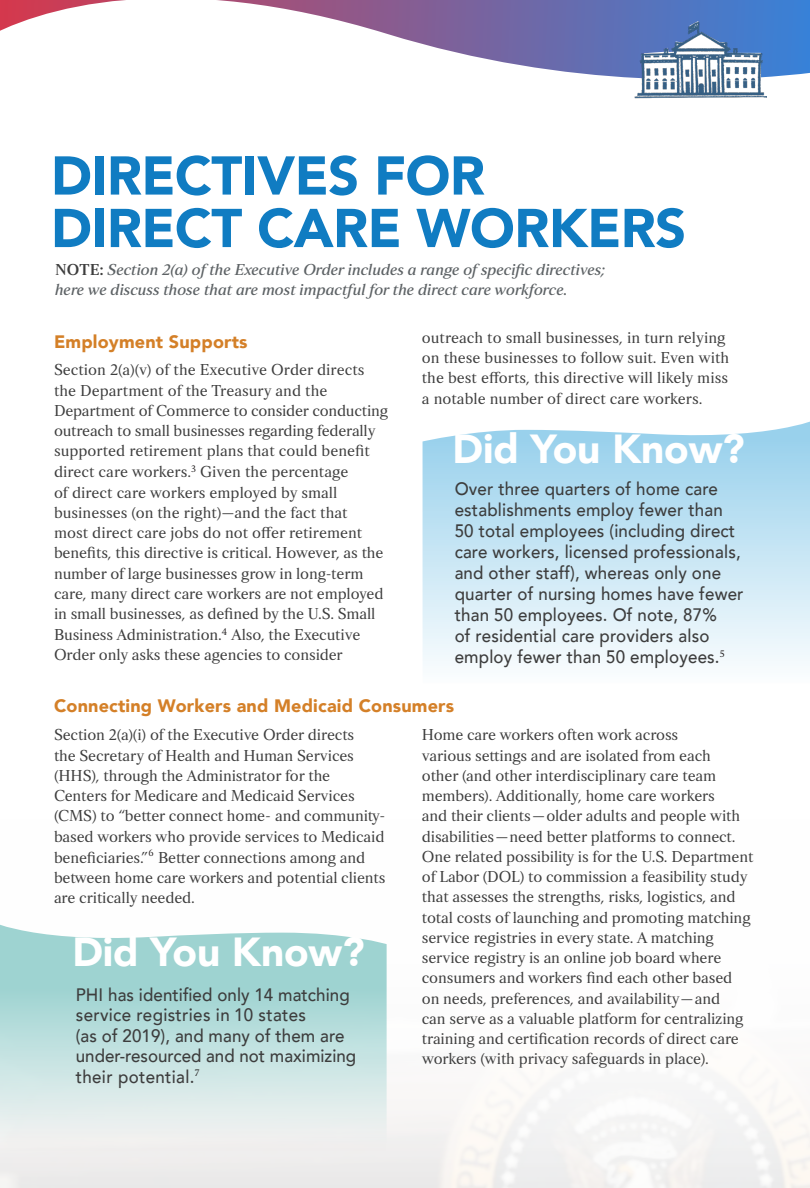
<style>
.page{position:relative;width:810px;height:1188px;background:#fff}
.page>*{position:absolute;margin:0;border:0;box-sizing:border-box;transform-origin:0 0}
.head_2{font:900 54px/52.5px "Avenir";letter-spacing:-.01em;color:#107cc2}
.head_2-2{font:900 40.5px "Avenir";letter-spacing:-.005em;color:#fff}
.quote_title{font:500 18px/21px "Avenir";letter-spacing:.01em;color:#3d3d3d;scale:.94 1}
.head_3{font:900 18px "Avenir";letter-spacing:.01em;color:#d48028}
.head_3-2{font:15.75px/20.4px "Strato Pro";letter-spacing:-.01em;color:#3d3d3d}
.body{font:15.75px/20.2px "Strato Pro Regular It";letter-spacing:-.01em;color:#5d6265}
.s1{font-family:"Strato Pro";font-weight:600;color:#3d3d3d}
</style>
<div class="page">
<svg style="left:0;top:0;width:810px;height:78px"></svg>
<img style="left:632px;top:20px;width:134px;height:79px">
<svg style="left:423px;top:421px;width:387px;height:243px;background:#c8e6f4"></svg>
<svg style="left:0;top:924px;width:387px;height:227px;background:#c3e1e0"></svg>
<p class="head_2" style="left:51px;top:148px;width:637px">DIRECTIVES FOR<br>DIRECT CARE WORKERS</p>
<p class="body" style="left:55px;top:259px;width:552px"><span class="s1">NOTE:</span> Section 2(a) of the Executive Order includes a range of specific directives; here we discuss those that are most impactful for the direct care workforce.</p>
<p class="head_3" style="left:54px;top:327px;width:195px">Employment Supports</p>
<p class="head_3-2" style="left:54px;top:359px;width:336px">Section 2(a)(v) of the Executive Order directs the Department of the Treasury and the Department of Commerce to consider conducting outreach to small businesses regarding federally supported retirement plans that could benefit direct care workers.<sup>3</sup> Given the percentage<br>of direct care workers employed by small businesses (on the right)—and the fact that<br>most direct care jobs do not offer retirement benefits, this directive is critical. However, as the number of large businesses grow in long-term care, many direct care workers are not employed in small businesses, as defined by the U.S. Small Business Administration.<sup>4</sup> Also, the Executive Order only asks these agencies to consider</p>
<p class="head_3-2" style="left:422px;top:327px;width:309px">outreach to small businesses, in turn relying on these businesses to follow suit. Even with the best efforts, this directive will likely miss a notable number of direct care workers.</p>
<p class="head_2-2" style="left:453px;top:414px;width:294px">Did You Know?</p>
<p class="quote_title" style="left:455px;top:477px;width:309px">Over three quarters of home care establishments employ fewer than 50 total employees (including direct care workers, licensed professionals, and other staff), whereas only one quarter of nursing homes have fewer than 50 employees. Of note, 87%<br>of residential care providers also employ fewer than 50 employees.<sup>5</sup></p>
<p class="head_3" style="left:54px;top:691px;width:402px">Connecting Workers and Medicaid Consumers</p>
<p class="head_3-2" style="left:54px;top:724px;width:333px">Section 2(a)(i) of the Executive Order directs<br>the Secretary of Health and Human Services (HHS), through the Administrator for the Centers for Medicare and Medicaid Services (CMS) to “better connect home- and community&shy;based workers who provide services to Medicaid beneficiaries.”<sup>6</sup> Better connections among and between home care workers and potential clients are critically needed.</p>
<p class="head_3-2" style="left:422px;top:724px;width:333px">Home care workers often work across<br>various settings and are isolated from each<br>other (and other interdisciplinary care team members). Additionally, home care workers<br>and their clients—older adults and people with disabilities—need better platforms to connect.<br>One related possibility is for the U.S. Department of Labor (DOL) to commission a feasibility study that assesses the strengths, risks, logistics, and total costs of launching and promoting matching service registries in every state. A matching service registry is an online job board where consumers and workers find each other based on needs, preferences, and availability—and<br>can serve as a valuable platform for centralizing training and certification records of direct care workers (with privacy safeguards in place).</p>
<p class="head_2-2" style="left:72px;top:918px;width:294px">Did You Know?</p>
<p class="quote_title" style="left:76px;top:984px;width:300px;line-height:20.4px">PHI has identified only 14 matching service registries in 10 states<br>(as of 2019), and many of them are under-resourced and not maximizing their potential.<sup>7</sup></p>
</div>
